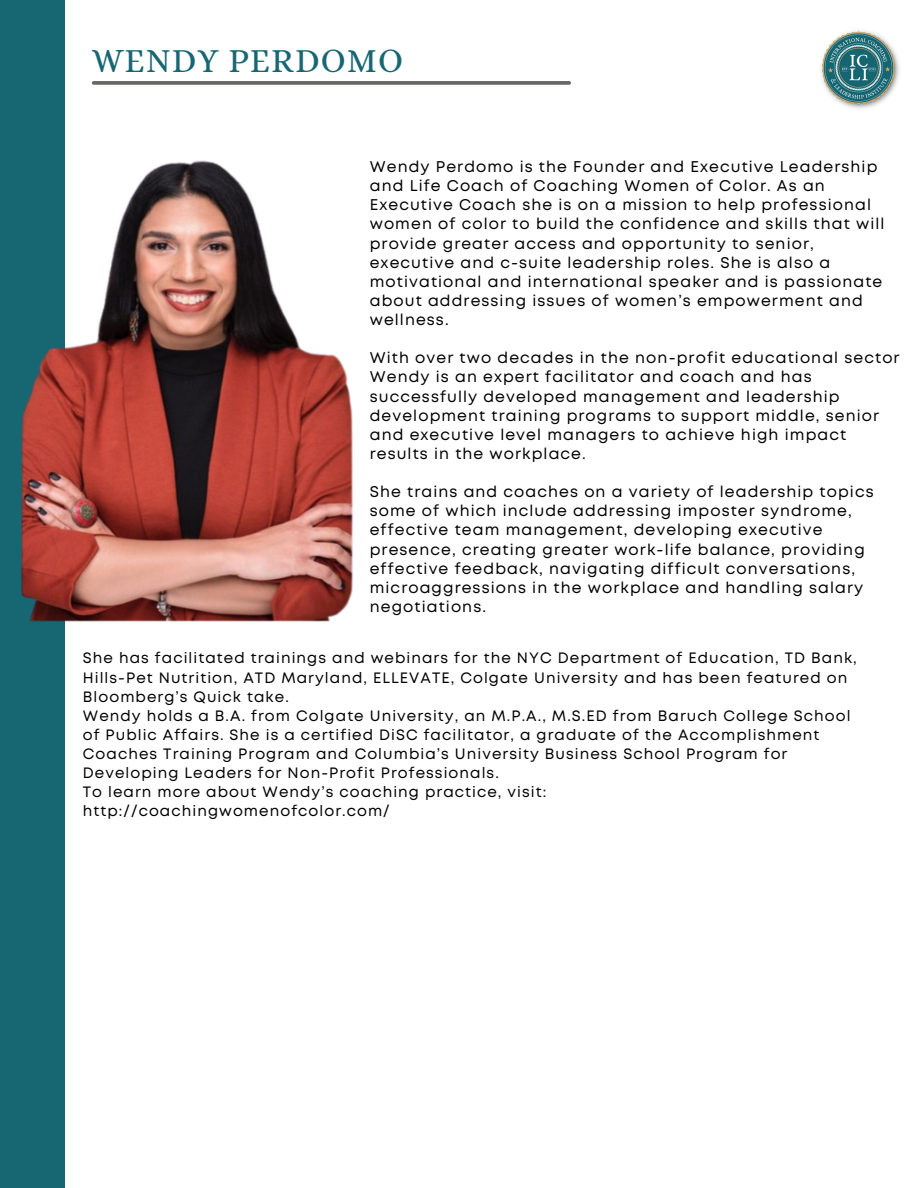
<style>
.page{position:relative;width:918px;height:1188px;background:#fff}
.page>*{position:absolute;margin:0;border:0;box-sizing:border-box;transform-origin:0 0}
.t1{font:34.05px "Alice";letter-spacing:.03em;color:#176773}
.t2{font:15.45px/19.2px "Mont";letter-spacing:.07em;color:#000}
.t3{font:15px/19.2px "Mont";letter-spacing:.07em;color:#000}
</style>
<div class="page">
<img style="left:821px;top:30px;width:78px;height:79px">
<div style="left:0;top:0;width:65px;height:1188px;background:#176773"></div>
<svg style="left:93px;top:81px;width:476px;height:4px;background:#757171"></svg>
<img style="left:21px;top:160px;width:332px;height:462px">
<p class="t1" style="left:92px;top:41px;width:313px">WENDY PERDOMO</p>
<p class="t2" style="left:370px;top:158px;width:516px">Wendy Perdomo is the Founder and Executive Leadership and Life Coach of Coaching Women of Color. As an Executive Coach she is on a mission to help professional women of color to build the confidence and skills that will provide greater access and opportunity to senior, executive and c-suite leadership roles. She is also a motivational and international speaker and is passionate about addressing issues of women’s empowerment and wellness.</p>
<p class="t2" style="left:370px;top:349px;width:531px">With over two decades in the non-profit educational sector Wendy is an expert facilitator and coach and has successfully developed management and leadership development training programs to support middle, senior and executive level managers to achieve high impact results in the workplace.</p>
<p class="t2" style="left:370px;top:483px;width:505px">She trains and coaches on a variety of leadership topics some of which include addressing imposter syndrome, effective team management, developing executive presence, creating greater work-life balance, providing effective feedback, navigating difficult conversations, microaggressions in the workplace and handling salary negotiations.</p>
<p class="t3" style="left:83px;top:650px;width:775px">She has facilitated trainings and webinars for the NYC Department of Education, TD Bank,<br>Hills-Pet Nutrition, ATD Maryland, ELLEVATE, Colgate University and has been featured on<br>Bloomberg’s Quick take.</p>
<p class="t3" style="left:83px;top:707px;width:769px">Wendy holds a B.A. from Colgate University, an M.P.A., M.S.ED from Baruch College School of Public Affairs. She is a certified DiSC facilitator, a graduate of the Accomplishment Coaches Training Program and Columbia’s University Business School Program for Developing Leaders for Non-Profit Professionals.</p>
<p class="t3" style="left:83px;top:784px;width:465px">To learn more about Wendy’s coaching practice, visit: http://coachingwomenofcolor.com/</p>
</div>
